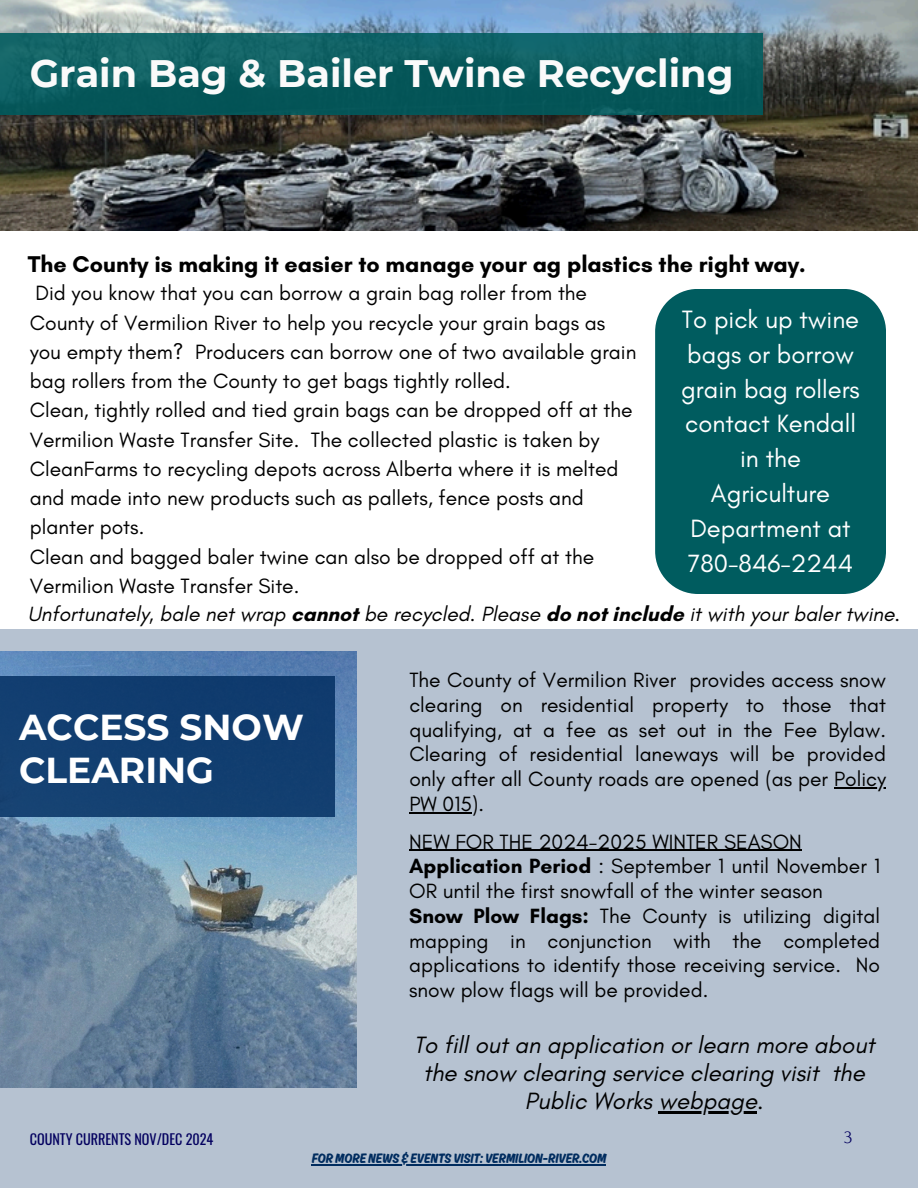
<style>
.page{position:relative;width:918px;height:1188px;background:#fff}
.page>*{position:absolute;margin:0;border:0;box-sizing:border-box;transform-origin:0 0}
.t1{font:700 38.25px "Montserrat";color:#fafafa}
.t2{font:700 36px/42.8px "Montserrat";color:#fff}
.t3{font:25.5px/34.8px "Glacial Indifference";color:#fff;text-align:center}
.t4{font:italic 24px/28.2px "Glacial Indifference";color:#000;text-align:center}
.t5{font:700 23.25px "Glacial Indifference";color:#000}
.t6{font:21px/24.8px "Glacial Indifference";color:#000}
.t7{font:italic 21px "Glacial Indifference";color:#000}
.t8{font:18.6px "Forum";color:#03005f}
.t9{font:14.25px "Ahkio";color:#002c5f}
.t10{font:14.25px "Oswald";color:#03005f}
.s1{font-weight:700;font-style:normal}
.s2{font-weight:700}
</style>
<div class="page">
<img style="left:0;top:0;width:918px;height:231px">
<div style="left:0;top:33px;width:763px;height:82px;background:linear-gradient(to bottom,#14676a,#025254)"></div>
<div style="left:655px;top:289px;width:231px;height:305px;background:#005c5f"></div>
<div style="left:0;top:629px;width:918px;height:559px;background:#b6c2d1"></div>
<img style="left:0;top:652px;width:357px;height:435px">
<div style="left:0;top:677px;width:335px;height:140px;background:#113e70"></div>
<hr style="left:312px;top:1164px;width:294px;height:1px;background:#002c5f">
<hr style="left:659px;top:1112px;width:98px;height:2px;background:#000">
<hr style="left:409px;top:850px;width:393px;height:1px;background:#000">
<hr style="left:834px;top:787px;width:52px;height:1px;background:#000">
<hr style="left:409px;top:812px;width:63px;height:1px;background:#000">
<p class="t1" style="left:30px;top:50px;width:705px">Grain Bag &amp; Bailer Twine Recycling</p>
<p class="t5" style="left:28px;top:250px;width:779px">The County is making it easier to manage your ag plastics the right way.</p>
<p class="t6" style="left:30px;top:278px;width:608px;line-height:29.2px">Did you know that you can borrow a grain bag roller from the County of Vermilion River to help you recycle your grain bags as you empty them? Producers can borrow one of two available grain bag rollers from the County to get bags tightly rolled.<br>Clean, tightly rolled and tied grain bags can be dropped off at the Vermilion Waste Transfer Site. The collected plastic is taken by CleanFarms to recycling depots across Alberta where it is melted and made into new products such as pallets, fence posts and planter pots.<br>Clean and bagged baler twine can also be dropped off at the Vermilion Waste Transfer Site.</p>
<p class="t3" style="left:681px;top:301px;width:180px">To pick up twine bags or borrow grain bag rollers contact Kendall in the<br>Agriculture<br>Department at<br>780-846-2244</p>
<p class="t7" style="left:28px;top:601px;width:874px">Unfortunately, bale net wrap <span class="s1">cannot</span> be recycled. Please <span class="s1">do not include</span> it with your baler twine.</p>
<p class="t2" style="left:19px;top:706px;width:286px">ACCESS SNOW<br>CLEARING</p>
<h1 class="t6" style="left:409px;top:667px;width:478px;text-align:justify">The County of Vermilion River provides access snow clearing on residential property to those that qualifying, at a fee as set out in the Fee Bylaw.<br>Clearing of residential laneways will be provided only after all County roads are opened (as per Policy</h1>
<h5 class="t6" style="left:409px;top:791px;width:76px">PW 015).</h5>
<p class="t6" style="left:409px;top:829px;width:473px">NEW FOR THE 2024-2025 WINTER SEASON <span class="s2">Application Period</span> : September 1 until November 1<br>OR until the first snowfall of the winter season <span class="s2">Snow Plow Flags:</span> The County is utilizing digital mapping in conjunction with the completed applications to identify those receiving service. No snow plow flags will be provided.</p>
<h5 class="t10" style="left:30px;top:1128px;width:185px">COUNTY CURRENTS NOV/DEC 2024</h5>
<h5 class="t4" style="left:414px;top:1031px;width:462px">To fill out an application or learn more about the snow clearing service clearing visit the<br>Public Works webpage.</h5>
<h4 class="t9" style="left:312px;top:1150px;width:296px">FORMORE NEWS &amp; EVENTS VISIT: VERMILION-RIVER.COM</h4>
<h4 class="t8" style="left:844px;top:1127px;width:9px">3</h4>
</div>
